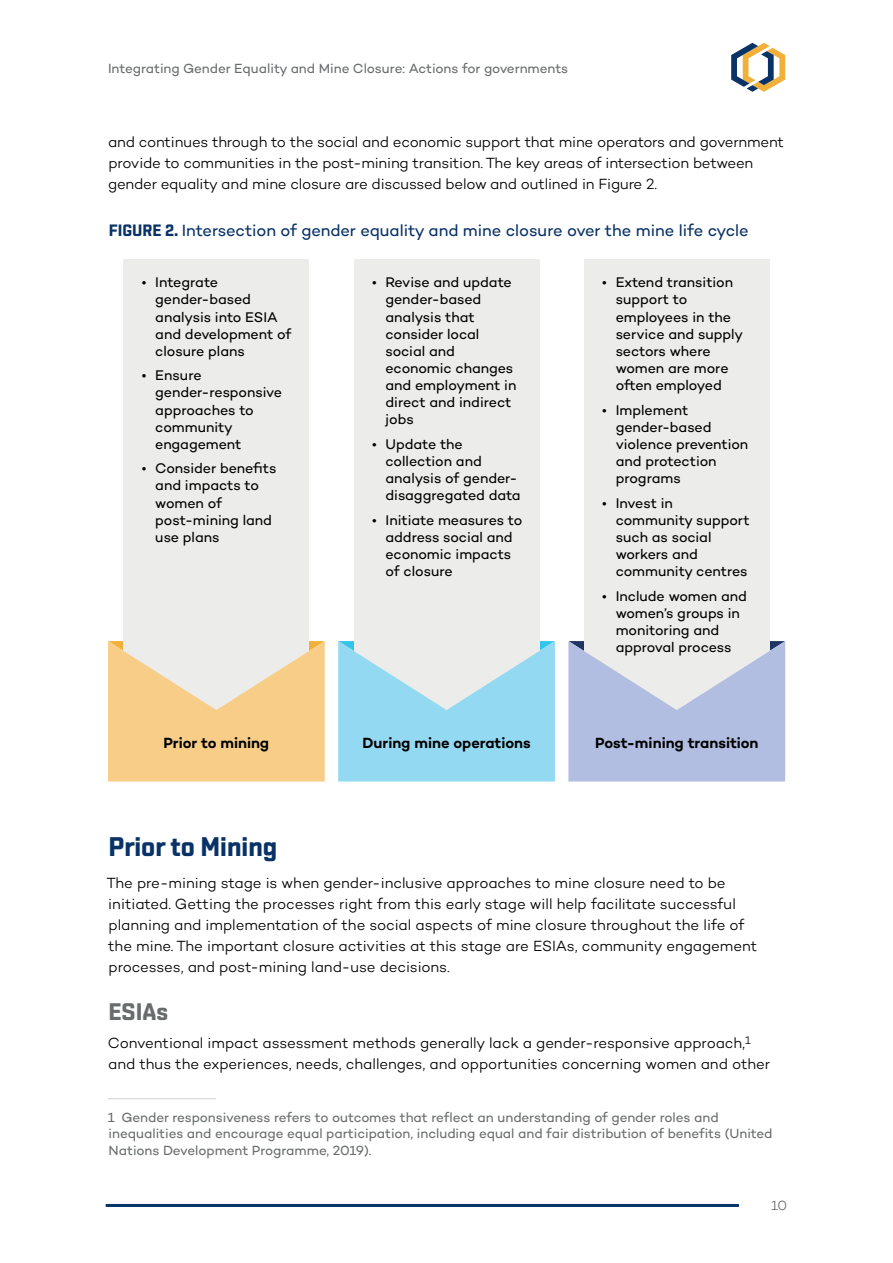
<style>
.page{position:relative;width:893px;height:1263px;background:#fff}
.page>*{position:absolute;margin:0;border:0;box-sizing:border-box;transform-origin:0 0}
.t1{font:700 27px "Shentox";color:#093266}
.t2{font:700 24px "Shentox";color:#696c6d}
.Figure_title{font:16.5px "Campton";letter-spacing:-.005em;color:#093266}
.t3{font:300 15px/21px "Campton";letter-spacing:-.01em;color:#000}
.t4{font:600 15px "Campton";color:#000}
.t5{font:14.25px/17.1px "Campton";letter-spacing:-.005em;color:#000}
.Footnotes{font:13.5px/16.5px "Campton";letter-spacing:-.005em;color:#696c6d}
.t6{font:300 13.5px "Campton";color:#696c6d}
.s1{font-family:"Shentox";font-weight:700}
</style>
<div class="page">
<svg style="left:731px;top:43px;width:54px;height:49px"></svg>
<hr style="left:106px;top:1204px;width:633px;height:3px;background:#093266">
<hr style="left:108px;top:1098px;width:108px;height:1px;background:#cfd1d0">
<div style="left:124px;top:259px;width:185px;height:461px;background:#ececeb"></div>
<svg style="left:108px;top:641px;width:217px;height:140px"></svg>
<div style="left:354px;top:259px;width:185px;height:461px;background:#ececeb"></div>
<svg style="left:338px;top:641px;width:217px;height:140px"></svg>
<div style="left:584px;top:259px;width:186px;height:461px;background:#ececeb"></div>
<svg style="left:568px;top:641px;width:217px;height:140px"></svg>
<p class="Footnotes" style="left:108px;top:60px;width:462px">Integrating Gender Equality and Mine Closure: Actions for governments</p>
<p class="t3" style="left:108px;top:131px;width:677px">and continues through to the social and economic support that mine operators and government provide to communities in the post-mining transition. The key areas of intersection between gender equality and mine closure are discussed below and outlined in Figure 2.</p>
<p class="Figure_title" style="left:109px;top:220px;width:642px"><span class="s1">FIGURE 2.</span> Intersection of gender equality and mine closure over the mine life cycle</p>
<p class="t5" style="left:155px;top:274px;width:138px;text-indent:-13px">• Integrate gender-based analysis into ESIA and development of closure plans</p>
<p class="t5" style="left:155px;top:367px;width:128px;text-indent:-13px">• Ensure gender-responsive approaches to community engagement</p>
<p class="t5" style="left:155px;top:460px;width:123px;text-indent:-13px">• Consider benefits and impacts to women of post-mining land use plans</p>
<p class="t4" style="left:163px;top:734px;width:107px">Prior to mining</p>
<p class="t5" style="left:385px;top:274px;width:132px;text-indent:-13px">• Revise and update gender-based analysis that consider local social and economic changes and employment in direct and indirect jobs</p>
<p class="t5" style="left:385px;top:435px;width:137px;text-indent:-13px">• Update the collection and analysis of gender&shy;disaggregated data</p>
<p class="t5" style="left:385px;top:511px;width:138px;text-indent:-13px">• Initiate measures to address social and economic impacts of closure</p>
<p class="t4" style="left:362px;top:734px;width:170px">During mine operations</p>
<p class="t5" style="left:616px;top:274px;width:129px;text-indent:-13px">• Extend transition support to employees in the service and supply sectors where women are more often employed</p>
<p class="t5" style="left:616px;top:401px;width:134px;text-indent:-13px">• Implement gender-based violence prevention and protection programs</p>
<p class="t5" style="left:616px;top:494px;width:135px;text-indent:-13px">• Invest in community support such as social workers and community centres</p>
<p class="t5" style="left:616px;top:587px;width:133px;text-indent:-13px">• Include women and women’s groups in monitoring and approval process</p>
<p class="t4" style="left:595px;top:734px;width:165px">Post-mining transition</p>
<h2 class="t1" style="left:108px;top:830px;width:170px">Prior to Mining</h2>
<p class="t3" style="left:106px;top:872px;width:652px">The pre-mining stage is when gender-inclusive approaches to mine closure need to be initiated. Getting the processes right from this early stage will help facilitate successful planning and implementation of the social aspects of mine closure throughout the life of the mine. The important closure activities at this stage are ESIAs, community engagement processes, and post-mining land-use decisions.</p>
<h3 class="t2" style="left:108px;top:997px;width:61px">ESIAs</h3>
<p class="t3" style="left:108px;top:1032px;width:664px">Conventional impact assessment methods generally lack a gender-responsive approach,<sup>1 </sup>and thus the experiences, needs, challenges, and opportunities concerning women and other</p>
<p class="Footnotes" style="left:108px;top:1109px;width:666px">1 Gender responsiveness refers to outcomes that reflect an understanding of gender roles and inequalities and encourage equal participation, including equal and fair distribution of benefits (United<br>Nations Development Programme, 2019).</p>
<p class="t6" style="left:771px;top:1197px;width:18px">10</p>
</div>
